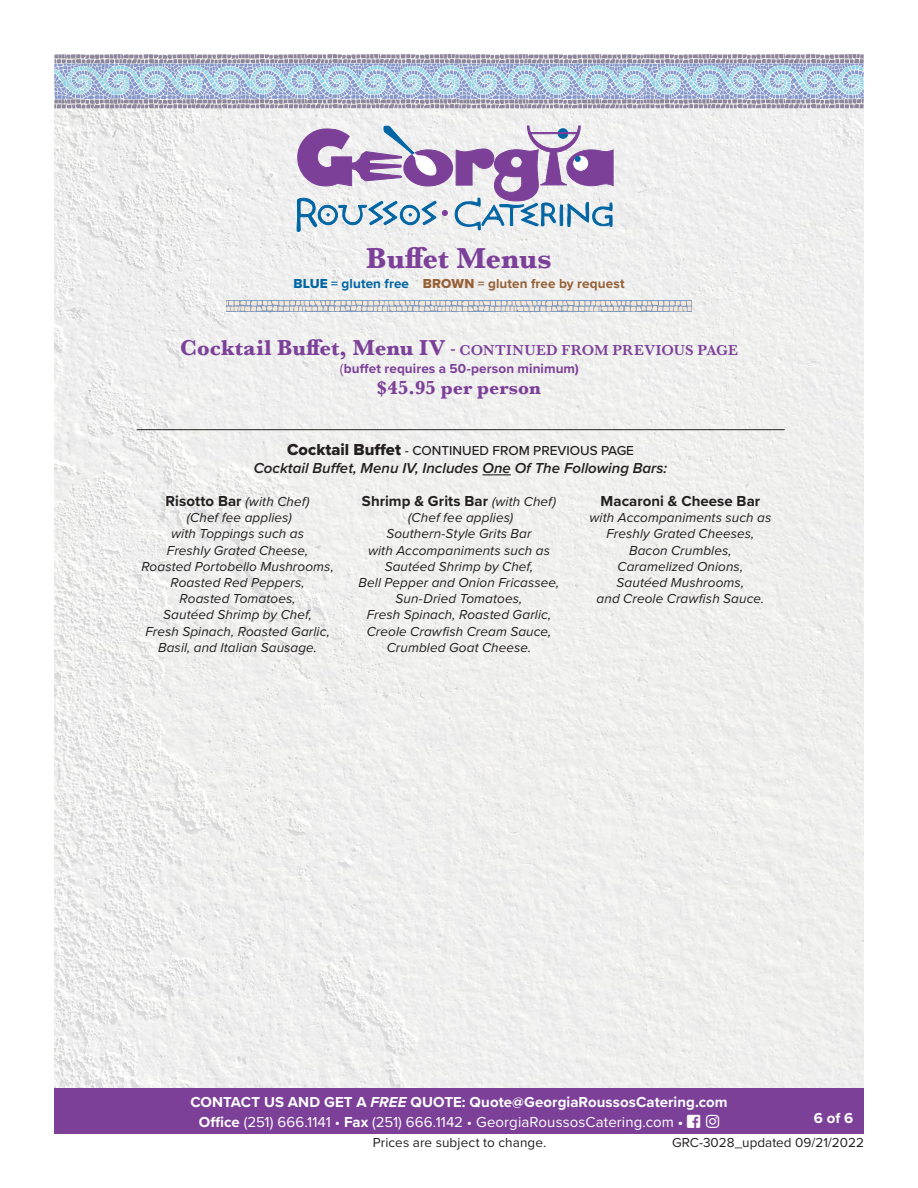
<style>
.page{position:relative;width:918px;height:1188px;background:#fff}
.page>*{position:absolute;margin:0;border:0;box-sizing:border-box;transform-origin:0 0}
.t1{font:700 30px "Baskerville";letter-spacing:-.005em;color:#7c4099}
.menu_title{font:700 19.5px "Baskerville";color:#7c4099}
.t2{font:700 15px/19.5px "Proxima Nova";letter-spacing:.005em;color:#fff;text-align:center}
.menu_list_BOLD{font:700 15px "Proxima Nova";letter-spacing:.005em;color:#231f20}
.menu_titles_XTRA_BOL{font:italic 600 15px "Proxima Nova";color:#231f20}
.menu_title-2{font:600 15px "Baskerville";letter-spacing:.01em;color:#7c4099}
.menu_list_-sub_ITALI{font:italic 13.5px/16.2px "Proxima Nova";letter-spacing:.01em;color:#231f20;text-align:center}
.t3{font:13.5px "Proxima Nova";color:#231f20}
.t4{font:700 13.5px "Proxima Nova";letter-spacing:.005em;color:#966036}
.menu_titles_XTRA_BOL-2{font:500 13.5px "Proxima Nova";color:#231f20}
.menu_title-3{font:700 13.5px "Proxima Nova";letter-spacing:.005em;color:#7c4099}
.menu_list_BOLD-2{font:italic 13.5px "Proxima Nova";letter-spacing:.005em;color:#231f20}
.s1{font-family:"Proxima Nova Extrabld";font-weight:400;color:#0065a4}
.s2{color:#0065a4}
.s3{font-family:"Proxima Nova Extrabld";font-weight:400}
.s4{font-weight:700;font-size:22.5px}
.s5{font-family:"Baskerville"}
.s6{font-family:"Proxima Nova Extrabld";font-weight:400;font-size:16.5px}
.s7{font-weight:400;font-style:italic;font-size:13.5px}
.s8{font-style:italic}
.s9{font-weight:400}
.s10{font-weight:600}
</style>
<div class="page">
<img style="left:54px;top:108px;width:810px;height:980px">
<div style="left:54px;top:1088px;width:810px;height:46px;background:#7c4099"></div>
<svg style="left:54px;top:54px;width:810px;height:54px;background:#afbdd2"></svg>
<svg style="left:297px;top:124px;width:317px;height:108px"></svg>
<svg style="left:226px;top:300px;width:465px;height:1px"></svg>
<svg style="left:226px;top:301px;width:465px;height:11px;background:#c9cbce"></svg>
<svg style="left:483px;top:474px;width:28px;height:1px"></svg>
<hr style="left:137px;top:429px;width:648px;height:1px;background:#231f20">
<h1 class="t1" style="left:366px;top:237px;width:187px">Buffet Menus</h1>
<p class="t4" style="left:293px;top:274px;width:333px"><span class="s1">BLUE</span> <span class="s2">= gluten free</span> <span class="s3">BROWN</span> = gluten free by request</p>
<p class="menu_title-2" style="left:180px;top:340px;width:559px"><span class="s4">Cocktail Buffet, Menu IV</span> - CONTINUED FROM PREVIOUS PAGE</p>
<p class="menu_title-3" style="left:339px;top:358px;width:241px"><span class="s5">(</span>buffet requires a 50-person minimum)</p>
<p class="menu_title" style="left:377px;top:374px;width:166px">$45.95 per person</p>
<p class="menu_titles_XTRA_BOL-2" style="left:287px;top:440px;width:348px"><span class="s6">Cocktail Buffet</span> - CONTINUED FROM PREVIOUS PAGE</p>
<p class="menu_titles_XTRA_BOL" style="left:254px;top:456px;width:415px">Cocktail Buffet, Menu IV, Includes One Of The Following Bars:</p>
<p class="menu_list_BOLD" style="left:166px;top:490px;width:146px">Risotto Bar <span class="s7">(with Chef)</span></p>
<p class="menu_list_BOLD-2" style="left:187px;top:508px;width:106px">(Chef fee applies)</p>
<p class="menu_list_-sub_ITALI" style="left:171px;top:525px;width:134px">with Toppings such as</p>
<p class="menu_list_-sub_ITALI" style="left:167px;top:541px;width:143px">Freshly Grated Cheese,</p>
<p class="menu_list_-sub_ITALI" style="left:141px;top:558px;width:194px">Roasted Portobello Mushrooms,<br>Roasted Red Peppers,</p>
<p class="menu_list_-sub_ITALI" style="left:179px;top:590px;width:118px">Roasted Tomatoes,</p>
<p class="menu_list_-sub_ITALI" style="left:163px;top:606px;width:150px">Sautéed Shrimp by Chef,</p>
<p class="menu_list_-sub_ITALI" style="left:145px;top:622px;width:186px">Fresh Spinach, Roasted Garlic,</p>
<p class="menu_list_-sub_ITALI" style="left:158px;top:639px;width:160px">Basil, and Italian Sausage.</p>
<p class="menu_list_BOLD" style="left:362px;top:490px;width:196px">Shrimp &amp; Grits Bar <span class="s7">(with Chef)</span></p>
<p class="menu_list_BOLD-2" style="left:408px;top:508px;width:106px">(Chef fee applies)</p>
<p class="menu_list_-sub_ITALI" style="left:386px;top:525px;width:147px">Southern-Style Grits Bar</p>
<p class="menu_list_-sub_ITALI" style="left:368px;top:541px;width:183px">with Accompaniments such as</p>
<p class="menu_list_-sub_ITALI" style="left:385px;top:558px;width:150px">Sautéed Shrimp by Chef,</p>
<p class="menu_list_-sub_ITALI" style="left:359px;top:574px;width:202px">Bell Pepper and Onion Fricassee,<br>Sun-Dried Tomatoes,</p>
<p class="menu_list_-sub_ITALI" style="left:367px;top:606px;width:186px">Fresh Spinach, Roasted Garlic,</p>
<p class="menu_list_-sub_ITALI" style="left:367px;top:622px;width:186px">Creole Crawfish Cream Sauce,<br>Crumbled Goat Cheese.</p>
<p class="menu_list_BOLD" style="left:601px;top:490px;width:161px">Macaroni &amp; Cheese Bar</p>
<p class="menu_list_-sub_ITALI" style="left:589px;top:509px;width:183px">with Accompaniments such as</p>
<p class="menu_list_-sub_ITALI" style="left:606px;top:525px;width:149px">Freshly Grated Cheeses,</p>
<p class="menu_list_-sub_ITALI" style="left:629px;top:541px;width:104px">Bacon Crumbles,</p>
<p class="menu_list_-sub_ITALI" style="left:618px;top:558px;width:127px">Caramelized Onions,</p>
<p class="menu_list_-sub_ITALI" style="left:617px;top:574px;width:129px">Sautéed Mushrooms,</p>
<p class="menu_list_-sub_ITALI" style="left:597px;top:590px;width:169px">and Creole Crawfish Sauce.</p>
<p class="t2" style="left:190px;top:1092px;width:539px">CONTACT US AND GET A <span class="s8">FREE</span> QUOTE: Quote@GeorgiaRoussosCatering.com<br>Office <span class="s9">(251) 666.1141 •</span> Fax <span class="s9">(251) 666.1142 • GeorgiaRoussosCatering.com</span> <span class="s10">•</span> □□▲❑◆ ■▲▼</p>
<p class="t2" style="left:814px;top:1108px;width:41px">6 of 6</p>
<p class="t3" style="left:373px;top:1132px;width:175px">Prices are subject to change.</p>
<p class="t3" style="left:672px;top:1132px;width:193px">GRC-3028_updated 09/21/2022</p>
</div>
